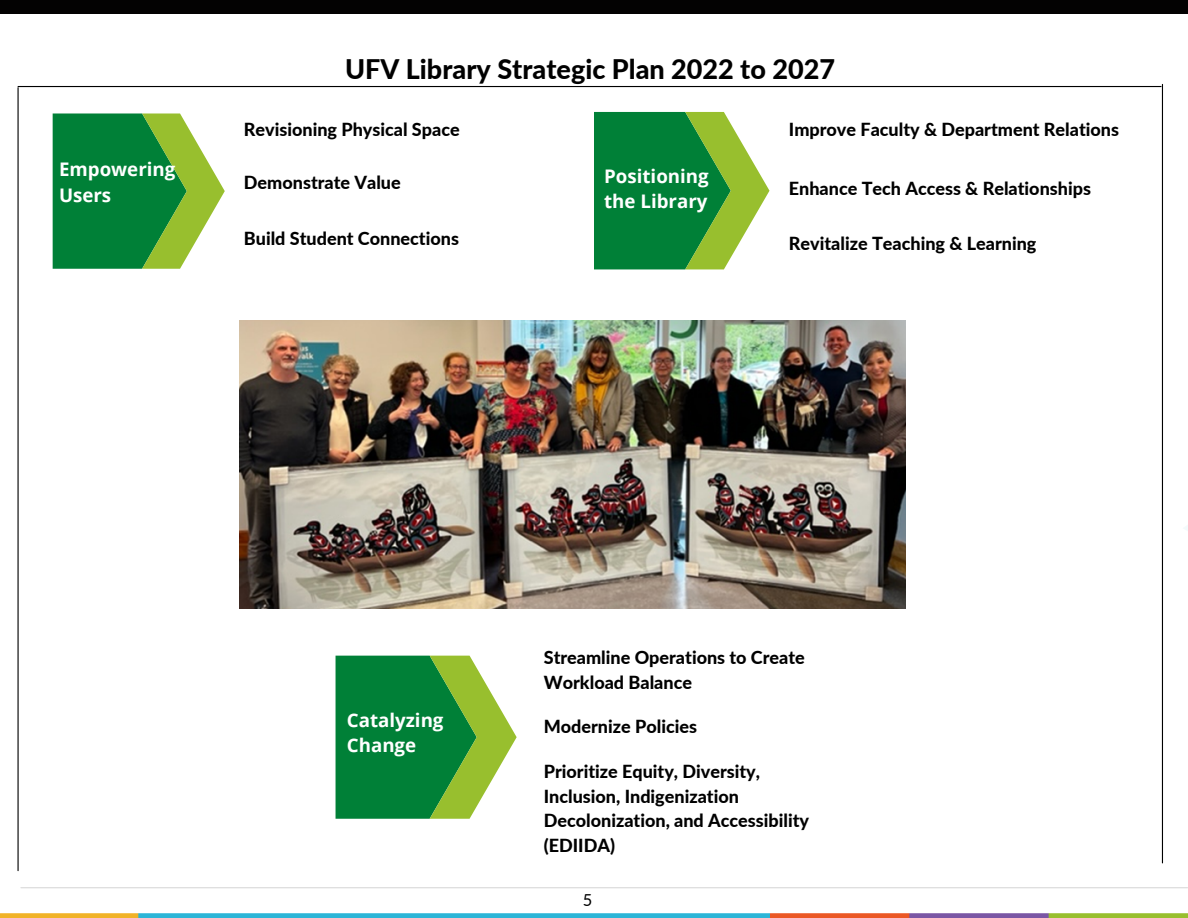
<style>
.page{position:relative;width:1188px;height:918px;background:#fff}
.page>*{position:absolute;margin:0;border:0;box-sizing:border-box;transform-origin:0 0}
.t1{font:800 27px "Lato";color:#000}
.t2{font:700 18.75px/25.2px "Open Sans";color:#fff}
.t3{font:800 18px/24.8px "Lato";color:#000}
.t4{font:16.5px "Lato";color:#000}
</style>
<div class="page">
<img style="left:0;top:913px;width:1188px;height:5px">
<div style="left:0;top:0;width:1188px;height:14px;background:#030202"></div>
<hr style="left:18px;top:86px;width:1143px;height:1px;background:#000">
<hr style="left:18px;top:88px;width:1px;height:783px;background:#000">
<hr style="left:1162px;top:84px;width:1px;height:779px;background:#000">
<hr style="left:21px;top:887px;width:1167px;height:1px;background:#d9d9d9">
<svg style="left:53px;top:113px;width:172px;height:156px;background:#439e4f"></svg>
<svg style="left:594px;top:112px;width:176px;height:157px;background:#429e4f"></svg>
<svg style="left:336px;top:656px;width:181px;height:163px;background:#439e4f"></svg>
<img style="left:240px;top:320px;width:666px;height:288px">
<h1 class="t1" style="left:345px;top:52px;width:492px">UFV Library Strategic Plan 2022 to 2027</h1>
<p class="t3" style="left:244px;top:117px;width:217px">Revisioning Physical Space</p>
<p class="t2" style="left:59px;top:156px;width:118px">Empowering<br>Users</p>
<p class="t2" style="left:604px;top:163px;width:106px">Positioning the Library</p>
<p class="t3" style="left:244px;top:169px;width:158px">Demonstrate Value</p>
<p class="t3" style="left:244px;top:225px;width:217px">Build Student Connections</p>
<p class="t3" style="left:789px;top:117px;width:332px">Improve Faculty &amp; Department Relations</p>
<p class="t3" style="left:789px;top:176px;width:304px">Enhance Tech Access &amp; Relationships</p>
<p class="t3" style="left:789px;top:230px;width:249px">Revitalize Teaching &amp; Learning</p>
<p class="t2" style="left:347px;top:707px;width:98px">Catalyzing<br>Change</p>
<p class="t3" style="left:544px;top:645px;width:263px">Streamline Operations to Create<br>Workload Balance</p>
<p class="t3" style="left:544px;top:714px;width:155px">Modernize Policies</p>
<p class="t3" style="left:544px;top:758px;width:267px">Prioritize Equity, Diversity,<br>Inclusion, Indigenization<br>Decolonization, and Accessibility (EDIIDA)</p>
<p class="t4" style="left:583px;top:889px;width:11px">5</p>
</div>
